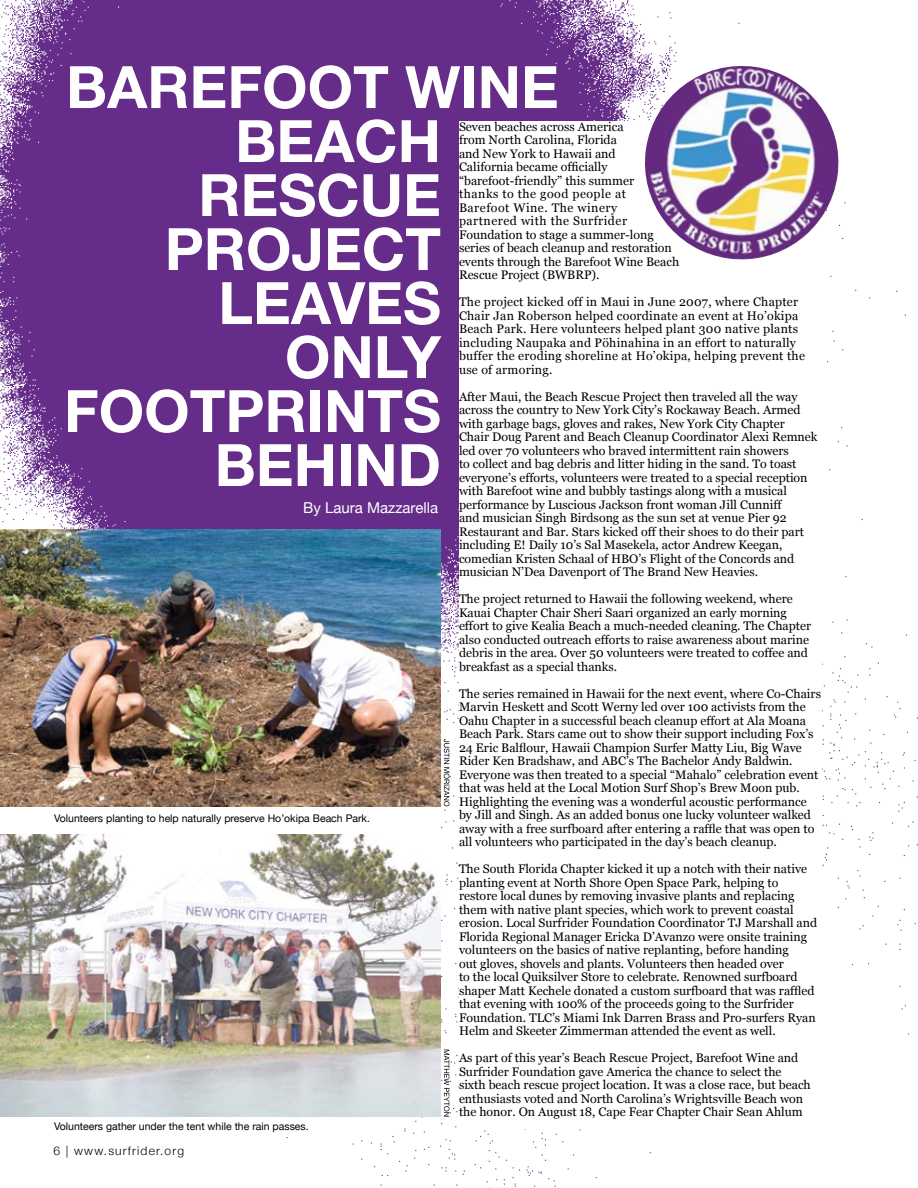
<style>
.page{position:relative;width:918px;height:1188px;background:#fff}
.page>*{position:absolute;margin:0;border:0;box-sizing:border-box;transform-origin:0 0}
.t1{font:700 58.5px "Helvetica Neue";color:#fff}
.t2{font:15px "Helvetica Neue";color:#fff}
.t3{font:12.3px/13.5px "Georgia";color:#000}
.t4{font:12.3px/13.5px "Georgia";letter-spacing:.02em;color:#000}
.t5{font:300 12px "Helvetica Neue";letter-spacing:.1em;color:#000}
.t6{font:10.5px "Helvetica Neue";color:#000}
</style>
<div class="page">
<img style="left:0;top:0;width:918px;height:1188px">
<div style="left:459px;top:122px;width:362px;height:1008px;background:#fff"></div>
<img style="left:0;top:529px;width:441px;height:277px">
<img style="left:0;top:834px;width:441px;height:282px">
<svg style="left:444px;top:739px;width:5px;height:67px"></svg>
<svg style="left:444px;top:1050px;width:5px;height:67px"></svg>
<img style="left:639px;top:60px;width:206px;height:206px">
<h1 class="t1" style="left:66px;top:51px;width:494px">BAREFOOT WINE</h1>
<h1 class="t1" style="left:235px;top:105px;width:199px">BEACH</h1>
<h1 class="t1" style="left:198px;top:159px;width:244px">RESCUE</h1>
<h1 class="t1" style="left:165px;top:213px;width:276px">PROJECT</h1>
<h1 class="t1" style="left:218px;top:267px;width:224px">LEAVES</h1>
<h1 class="t1" style="left:285px;top:321px;width:122px">ONLY</h1>
<h1 class="t1" style="left:64px;top:375px;width:379px">FOOTPRINTS</h1>
<h1 class="t1" style="left:215px;top:429px;width:228px">BEHIND</h1>
<p class="t2" style="left:303px;top:498px;width:136px">By Laura Mazzarella</p>
<p class="t6" style="left:54px;top:812px;width:318px">Volunteers planting to help naturally preserve Ho’okipa Beach Park.</p>
<p class="t6" style="left:54px;top:1120px;width:256px">Volunteers gather under the tent while the rain passes.</p>
<p class="t5" style="left:53px;top:1143px;width:132px">6 | www.surfrider.org</p>
<p class="t3" style="left:459px;top:120px;width:222px">Seven beaches across America<br>from North Carolina, Florida<br>and New York to Hawaii and<br>California became officially “barefoot-friendly” this summer<br>thanks to the good people at<br>Barefoot Wine. The winery<br>partnered with the Surfrider<br>Foundation to stage a summer-long series of beach cleanup and restoration events through the Barefoot Wine Beach<br>Rescue Project (BWBRP).</p>
<p class="t4" style="left:459px;top:295px;width:348px">The project kicked off in Maui in June 2007, where Chapter Chair Jan Roberson helped coordinate an event at Ho’okipa Beach Park. Here volunteers helped plant 300 native plants including Naupaka and Pöhinahina in an effort to naturally buffer the eroding shoreline at Ho’okipa, helping prevent the use of armoring.</p>
<p class="t3" style="left:459px;top:390px;width:360px">After Maui, the Beach Rescue Project then traveled all the way across the country to New York City’s Rockaway Beach. Armed with garbage bags, gloves and rakes, New York City Chapter Chair Doug Parent and Beach Cleanup Coordinator Alexi Remnek led over 70 volunteers who braved intermittent rain showers<br>to collect and bag debris and litter hiding in the sand. To toast everyone’s efforts, volunteers were treated to a special reception with Barefoot wine and bubbly tastings along with a musical performance by Luscious Jackson front woman Jill Cunniff<br>and musician Singh Birdsong as the sun set at venue Pier 92<br>Restaurant and Bar. Stars kicked off their shoes to do their part including E! Daily 10’s Sal Masekela, actor Andrew Keegan, comedian Kristen Schaal of HBO’s Flight of the Concords and musician N’Dea Davenport of The Brand New Heavies.</p>
<p class="t3" style="left:459px;top:592px;width:354px">The project returned to Hawaii the following weekend, where Kauai Chapter Chair Sheri Saari organized an early morning effort to give Kealia Beach a much-needed cleaning. The Chapter also conducted outreach efforts to raise awareness about marine debris in the area. Over 50 volunteers were treated to coffee and breakfast as a special thanks.</p>
<p class="t3" style="left:459px;top:687px;width:364px">The series remained in Hawaii for the next event, where Co-Chairs Marvin Heskett and Scott Werny led over 100 activists from the Oahu Chapter in a successful beach cleanup effort at Ala Moana Beach Park. Stars came out to show their support including Fox’s 24 Eric Balflour, Hawaii Champion Surfer Matty Liu, Big Wave Rider Ken Bradshaw, and ABC’s The Bachelor Andy Baldwin.<br>Everyone was then treated to a special “Mahalo” celebration event that was held at the Local Motion Surf Shop’s Brew Moon pub.<br>Highlighting the evening was a wonderful acoustic performance by Jill and Singh. As an added bonus one lucky volunteer walked away with a free surfboard after entering a raffle that was open to all volunteers who participated in the day’s beach cleanup.</p>
<p class="t3" style="left:459px;top:862px;width:360px">The South Florida Chapter kicked it up a notch with their native planting event at North Shore Open Space Park, helping to restore local dunes by removing invasive plants and replacing them with native plant species, which work to prevent coastal erosion. Local Surfrider Foundation Coordinator TJ Marshall and Florida Regional Manager Ericka D’Avanzo were onsite training volunteers on the basics of native replanting, before handing<br>out gloves, shovels and plants. Volunteers then headed over<br>to the local Quiksilver Store to celebrate. Renowned surfboard shaper Matt Kechele donated a custom surfboard that was raffled that evening with 100% of the proceeds going to the Surfrider Foundation. TLC’s Miami Ink Darren Brass and Pro-surfers Ryan Helm and Skeeter Zimmerman attended the event as well.</p>
<p class="t3" style="left:459px;top:1051px;width:353px">As part of this year’s Beach Rescue Project, Barefoot Wine and Surfrider Foundation gave America the chance to select the sixth beach rescue project location. It was a close race, but beach enthusiasts voted and North Carolina’s Wrightsville Beach won the honor. On August 18, Cape Fear Chapter Chair Sean Ahlum</p>
</div>
